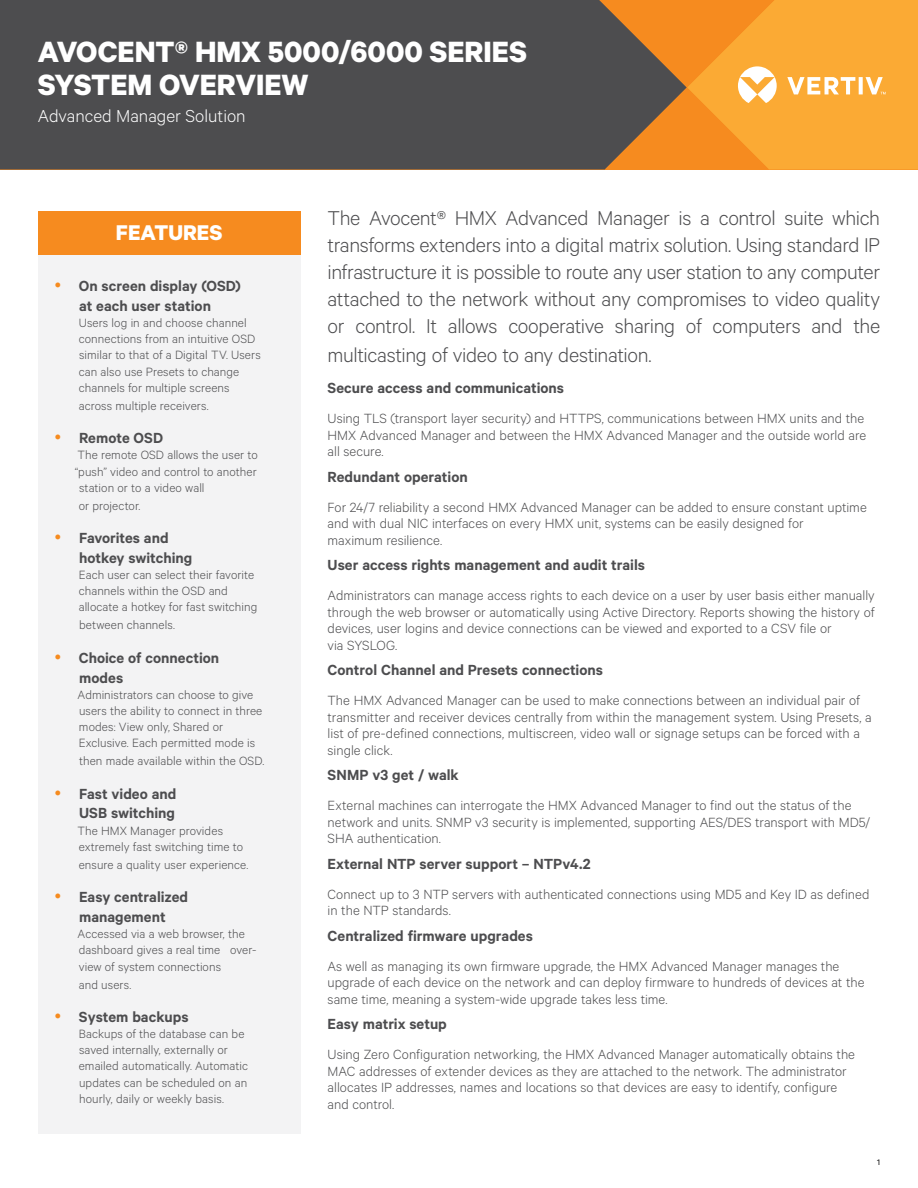
<style>
.page{position:relative;width:918px;height:1188px;background:#fff}
.page>*{position:absolute;margin:0;border:0;box-sizing:border-box;transform-origin:0 0}
.t1{font:700 33px/33px "Calibre";color:#fff}
.t2{font:700 24px "Calibre";color:#fff}
.t3{font:300 22.5px/27.3px "Calibre";letter-spacing:-.015em;color:#4d4d4f;text-align:justify}
.t4{font:300 19.5px "Calibre";color:#fff}
.t5{font:600 16.5px/19.8px "Calibre";color:#4d4d4f}
.t6{font:300 15px/16.5px "Calibre";color:#4d4d4f}
.t7{font:300 13.5px/16.2px "Calibre";letter-spacing:.005em;color:#4d4d4f}
.t8{font:9px "Calibre";color:#000}
</style>
<div class="page">
<div style="left:0;top:0;width:599px;height:170px;background:#4d4d4f"></div>
<svg style="left:599px;top:0;width:319px;height:170px;background:#e19738"></svg>
<div style="left:38px;top:254px;width:263px;height:880px;background:#f3f3f4"></div>
<div style="left:38px;top:211px;width:263px;height:43px;background:#f68b1f"></div>
<h1 class="t1" style="left:38px;top:34px;width:491px">AVOCENT® HMX 5000/6000 SERIES<br>SYSTEM OVERVIEW</h1>
<h3 class="t4" style="left:38px;top:104px;width:209px">Advanced Manager Solution</h3>
<h2 class="t2" style="left:116px;top:218px;width:108px">FEATURES</h2>
<p class="t5" style="left:79px;top:276px;width:164px">On screen display (OSD) at each user station</p>
<p class="t7" style="left:79px;top:314px;width:184px">Users log in and choose channel connections from an intuitive OSD similar to that of a Digital TV. Users can also use Presets to change channels for multiple screens</p>
<p class="t7" style="left:79px;top:397px;width:131px">across multiple receivers.</p>
<p class="t5" style="left:79px;top:428px;width:86px">Remote OSD</p>
<p class="t7" style="left:78px;top:446px;width:182px">The remote OSD allows the user to</p>
<p class="t7" style="left:75px;top:463px;width:183px">“push” video and control to another</p>
<p class="t7" style="left:79px;top:479px;width:127px">station or to a video wall</p>
<p class="t7" style="left:79px;top:497px;width:63px">or projector.</p>
<p class="t5" style="left:79px;top:528px;width:115px">Favorites and hotkey switching</p>
<p class="t7" style="left:79px;top:566px;width:180px">Each user can select their favorite channels within the OSD and allocate a hotkey for fast switching</p>
<p class="t7" style="left:79px;top:617px;width:97px">between channels.</p>
<p class="t5" style="left:79px;top:647px;width:142px">Choice of connection modes</p>
<p class="t7" style="left:78px;top:686px;width:186px">Administrators can choose to give users the ability to connect in three modes: View only, Shared or Exclusive. Each permitted mode is</p>
<p class="t7" style="left:79px;top:752px;width:187px">then made available within the OSD.</p>
<p class="t5" style="left:79px;top:783px;width:99px">Fast video and<br>USB switching</p>
<p class="t7" style="left:78px;top:822px;width:167px">The HMX Manager provides extremely fast switching time to</p>
<p class="t7" style="left:79px;top:856px;width:171px">ensure a quality user experience.</p>
<p class="t5" style="left:79px;top:887px;width:111px">Easy centralized management</p>
<p class="t7" style="left:78px;top:925px;width:180px">Accessed via a web browser, the dashboard gives a real time over&shy;view of system connections</p>
<p class="t7" style="left:79px;top:976px;width:54px">and users.</p>
<p class="t5" style="left:79px;top:1006px;width:111px">System backups</p>
<p class="t7" style="left:79px;top:1025px;width:171px">Backups of the database can be saved internally, externally or emailed automatically. Automatic updates can be scheduled on an hourly, daily or weekly basis.</p>
<p class="t3" style="left:328px;top:204px;width:554px">The Avocent® HMX Advanced Manager is a control suite which transforms extenders into a digital matrix solution. Using standard IP infrastructure it is possible to route any user station to any computer attached to the network without any compromises to video quality or control. It allows cooperative sharing of computers and the multicasting of video to any destination.</p>
<p class="t5" style="left:328px;top:378px;width:238px">Secure access and communications</p>
<p class="t6" style="left:328px;top:409px;width:540px">Using TLS (transport layer security) and HTTPS, communications between HMX units and the<br>HMX Advanced Manager and between the HMX Advanced Manager and the outside world are all secure.</p>
<p class="t5" style="left:328px;top:466px;width:142px">Redundant operation</p>
<p class="t6" style="left:328px;top:498px;width:541px">For 24/7 reliability a second HMX Advanced Manager can be added to ensure constant uptime and with dual NIC interfaces on every HMX unit, systems can be easily designed for<br>maximum resilience.</p>
<p class="t5" style="left:328px;top:555px;width:319px">User access rights management and audit trails</p>
<p class="t6" style="left:328px;top:586px;width:549px">Administrators can manage access rights to each device on a user by user basis either manually through the web browser or automatically using Active Directory. Reports showing the history of devices, user logins and device connections can be viewed and exported to a CSV file or<br>via SYSLOG.</p>
<p class="t5" style="left:328px;top:660px;width:277px">Control Channel and Presets connections</p>
<p class="t6" style="left:328px;top:691px;width:546px">The HMX Advanced Manager can be used to make connections between an individual pair of transmitter and receiver devices centrally from within the management system. Using Presets, a list of pre-defined connections, multiscreen, video wall or signage setups can be forced with a single click.</p>
<p class="t5" style="left:328px;top:765px;width:133px">SNMP v3 get / walk</p>
<p class="t6" style="left:328px;top:796px;width:544px">External machines can interrogate the HMX Advanced Manager to find out the status of the network and units. SNMP v3 security is implemented, supporting AES/DES transport with MD5/<br>SHA authentication.</p>
<p class="t5" style="left:328px;top:853px;width:265px">External NTP server support – NTPv4.2</p>
<p class="t6" style="left:328px;top:885px;width:544px">Connect up to 3 NTP servers with authenticated connections using MD5 and Key ID as defined in the NTP standards.</p>
<p class="t5" style="left:328px;top:925px;width:207px">Centralized firmware upgrades</p>
<p class="t6" style="left:328px;top:957px;width:538px">As well as managing its own firmware upgrade, the HMX Advanced Manager manages the upgrade of each device on the network and can deploy firmware to hundreds of devices at the same time, meaning a system-wide upgrade takes less time.</p>
<p class="t5" style="left:328px;top:1014px;width:121px">Easy matrix setup</p>
<p class="t6" style="left:328px;top:1045px;width:529px">Using Zero Configuration networking, the HMX Advanced Manager automatically obtains the MAC addresses of extender devices as they are attached to the network. The administrator allocates IP addresses, names and locations so that devices are easy to identify, configure and control.</p>
<p class="t8" style="left:877px;top:1157px;width:4px">1</p>
</div>
